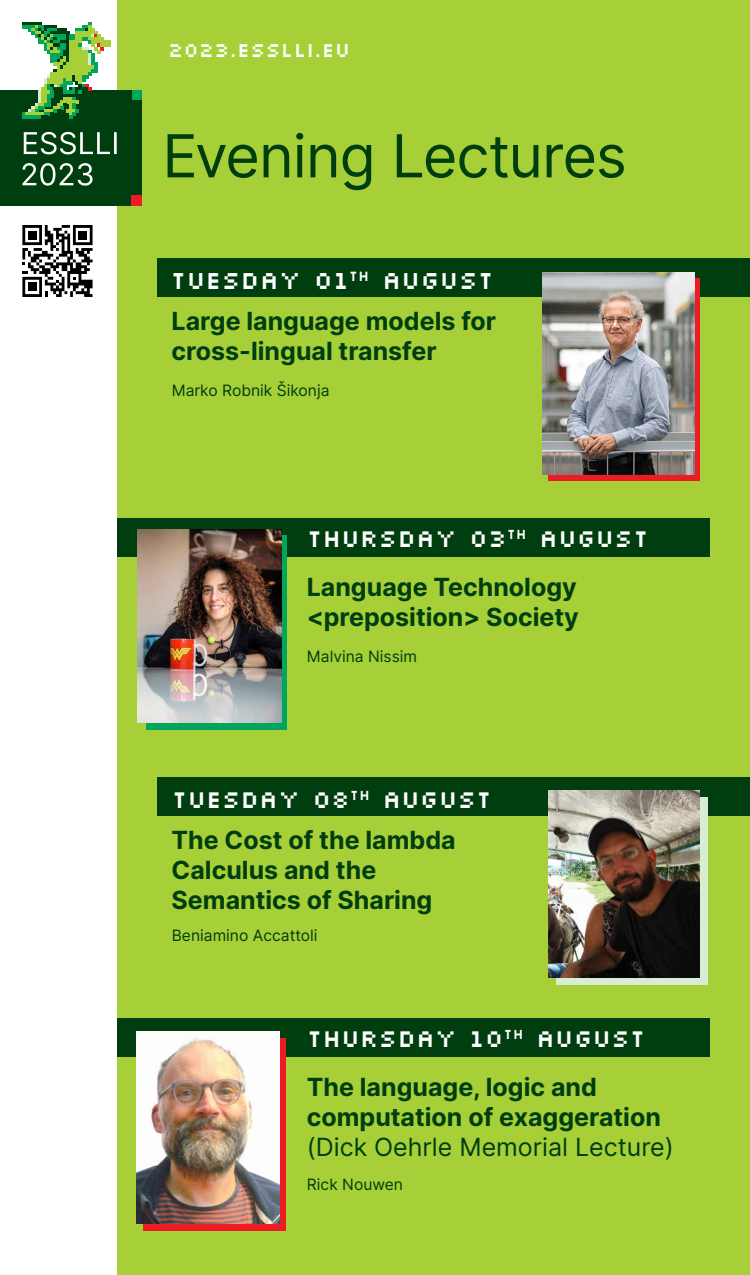
<style>
.page{position:relative;width:750px;height:1275px;background:#fff}
.page>*{position:absolute;margin:0;border:0;box-sizing:border-box;transform-origin:0 0}
.t1{font:59.25px "Inter Tight";letter-spacing:.03em;color:#003d0f}
.t2{font:25.5px "Silkscreen";color:#fff}
.t3{font:700 25px/30px "Inter";color:#003d0f}
.t4{font:25px "Silkscreen";color:#fff}
.t5{font:25px "Inter";color:#003d0f}
.t6{font:20.5px "Silkscreen";color:#fff}
.t7{font:15.62px "Inter";color:#003d0f}
</style>
<div class="page">
<div style="left:118px;top:0;width:632px;height:1275px;background:#a6cf38"></div>
<div style="left:0;top:91px;width:142px;height:115px;background:#003d0f"></div>
<div style="left:131px;top:196px;width:11px;height:10px;background:#ed1c24"></div>
<svg style="left:22px;top:22px;width:88px;height:97px"></svg>
<svg style="left:24px;top:132px;width:93px;height:22px"></svg>
<div style="left:133px;top:91px;width:9px;height:9px;background:#00a65c"></div>
<svg style="left:22px;top:225px;width:71px;height:72px"></svg>
<div style="left:28px;top:231px;width:8px;height:8px;background:#000"></div>
<div style="left:79px;top:231px;width:8px;height:8px;background:#000"></div>
<div style="left:28px;top:283px;width:8px;height:8px;background:#000"></div>
<svg style="left:22px;top:163px;width:71px;height:23px"></svg>
<div style="left:158px;top:259px;width:592px;height:38px;background:#003d0f"></div>
<div style="left:548px;top:279px;width:152px;height:202px;background:#ed1c24"></div>
<img style="left:543px;top:272px;width:151px;height:203px">
<div style="left:118px;top:518px;width:592px;height:38px;background:#003d0f"></div>
<div style="left:146px;top:535px;width:141px;height:194px;background:#00a65c"></div>
<img style="left:137px;top:529px;width:144px;height:194px">
<div style="left:158px;top:778px;width:592px;height:38px;background:#003d0f"></div>
<div style="left:556px;top:797px;width:152px;height:188px;background:#d9edd4"></div>
<img style="left:548px;top:790px;width:152px;height:188px">
<div style="left:118px;top:1018px;width:592px;height:38px;background:#003d0f"></div>
<div style="left:143px;top:1038px;width:142px;height:193px;background:#ed1c24"></div>
<img style="left:137px;top:1031px;width:142px;height:193px">
<p class="t6" style="left:168px;top:37px;width:184px">2023.ESSLLI.EU</p>
<h1 class="t1" style="left:164px;top:113px;width:463px">Evening Lectures</h1>
<p class="t2" style="left:170px;top:264px;width:325px">TUESDAY 01<sup>TH</sup> AUGUST</p>
<p class="t3" style="left:172px;top:306px;width:326px">Large language models for cross-lingual transfer</p>
<p class="t7" style="left:172px;top:379px;width:159px">Marko Robnik Šikonja</p>
<p class="t4" style="left:307px;top:522px;width:343px">THURSDAY 03<sup>TH</sup> AUGUST</p>
<p class="t3" style="left:307px;top:572px;width:274px">Language Technology &lt;preposition&gt; Society</p>
<p class="t7" style="left:307px;top:645px;width:112px">Malvina Nissim</p>
<p class="t4" style="left:172px;top:783px;width:322px">TUESDAY 08<sup>TH</sup> AUGUST</p>
<p class="t3" style="left:172px;top:825px;width:286px">The Cost of the lambda<br>Calculus and the<br>Semantics of Sharing</p>
<p class="t7" style="left:172px;top:924px;width:147px">Beniamino Accattoli</p>
<p class="t4" style="left:307px;top:1022px;width:340px">THURSDAY 10<sup>TH</sup> AUGUST</p>
<p class="t3" style="left:307px;top:1072px;width:356px">The language, logic and computation of exaggeration</p>
<p class="t5" style="left:307px;top:1129px;width:369px">(Dick Oehrle Memorial Lecture)</p>
<p class="t7" style="left:307px;top:1173px;width:98px">Rick Nouwen</p>
</div>
